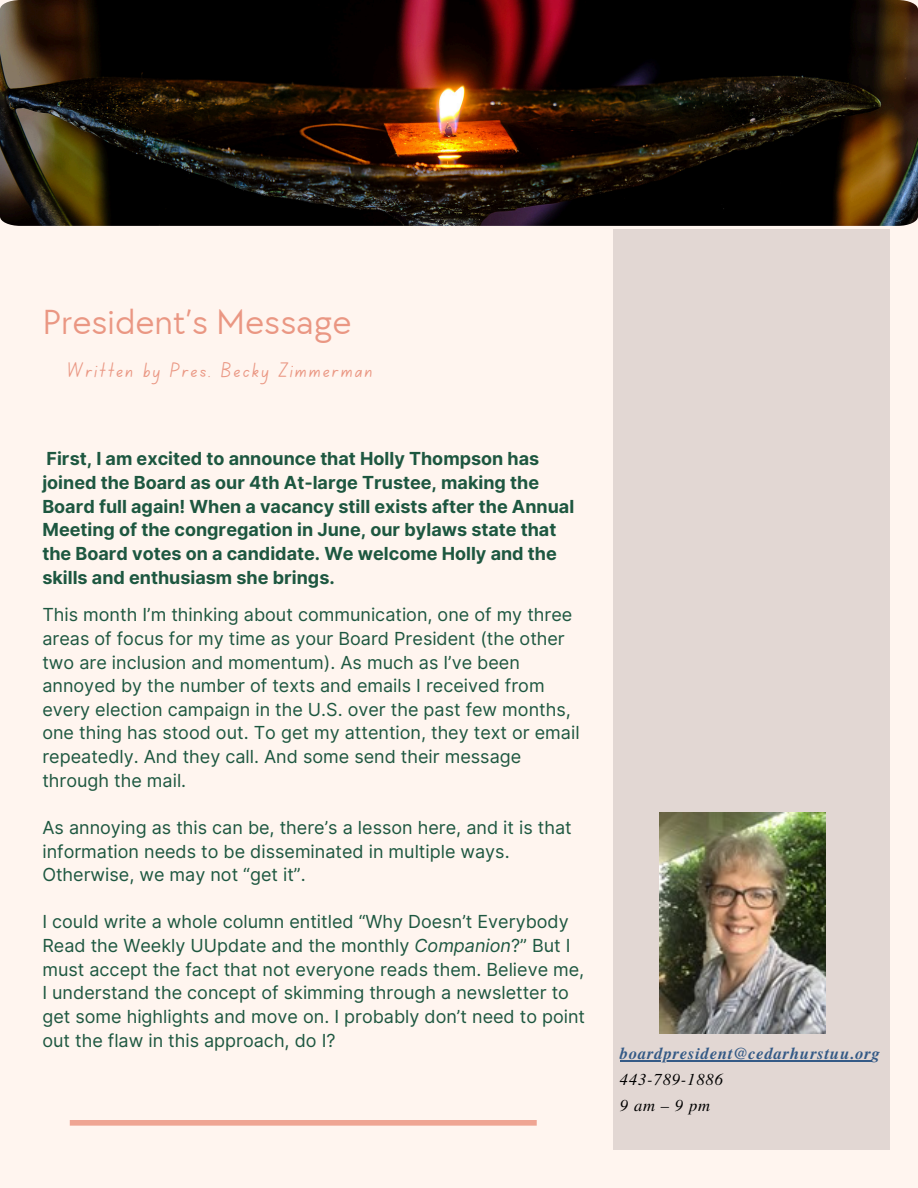
<style>
.page{position:relative;width:918px;height:1188px;background:#fff5ef}
.page>*{position:absolute;margin:0;border:0;box-sizing:border-box;transform-origin:0 0}
.t1{font:36px "TT Chocolates";color:#ea9783}
.t2{font:21px "Canva School Font";letter-spacing:.1em;color:#ea9783}
.t3{font:18px/23.7px "Inter";color:#1d5740}
.t4{font:700 18px/23.5px "Inter";color:#1d5740}
.t5{font:italic 700 16.65px/26px "Te X Gyre Termes";letter-spacing:.05em;color:#345a86}
.s1{font-style:italic}
.s2{font-weight:400;color:#000}
</style>
<div class="page">
<div style="left:614px;top:230px;width:276px;height:920px;background:#e2d7d3"></div>
<div style="left:70px;top:1120px;width:467px;height:6px;background:#efa593"></div>
<img style="left:659px;top:812px;width:167px;height:222px">
<hr style="left:620px;top:1060px;width:252px;height:1px;background:#345a86">
<img style="left:0;top:0;width:918px;height:226px">
<p class="t1" style="left:42px;top:301px;width:311px">President’s Message</p>
<p class="t2" style="left:67px;top:361px;width:307px">Written by Pres. Becky Zimmerman</p>
<h1 class="t4" style="left:42px;top:447px;width:533px">First, I am excited to announce that Holly Thompson has joined the Board as our 4th At-large Trustee, making the Board full again! When a vacancy still exists after the Annual Meeting of the congregation in June, our bylaws state that the Board votes on a candidate. We welcome Holly and the skills and enthusiasm she brings.</h1>
<h4 class="t3" style="left:42px;top:603px;width:539px">This month I’m thinking about communication, one of my three areas of focus for my time as your Board President (the other two are inclusion and momentum). As much as I’ve been annoyed by the number of texts and emails I received from every election campaign in the U.S. over the past few months, one thing has stood out. To get my attention, they text or email repeatedly. And they call. And some send their message through the mail.</h4>
<h4 class="t3" style="left:42px;top:816px;width:531px">As annoying as this can be, there’s a lesson here, and it is that information needs to be disseminated in multiple ways.<br>Otherwise, we may not “get it”.</h4>
<h4 class="t3" style="left:42px;top:910px;width:544px">I could write a whole column entitled “Why Doesn’t Everybody Read the Weekly UUpdate and the monthly <span class="s1">Companion</span>?” But I must accept the fact that not everyone reads them. Believe me, I understand the concept of skimming through a newsletter to get some highlights and move on. I probably don’t need to point out the flaw in this approach, do I?</h4>
<h3 class="t5" style="left:620px;top:1039px;width:262px">boardpresident@cedarhurstuu.org<br><span class="s2">443-789-1886<br>9am–9pm</span></h3>
</div>
